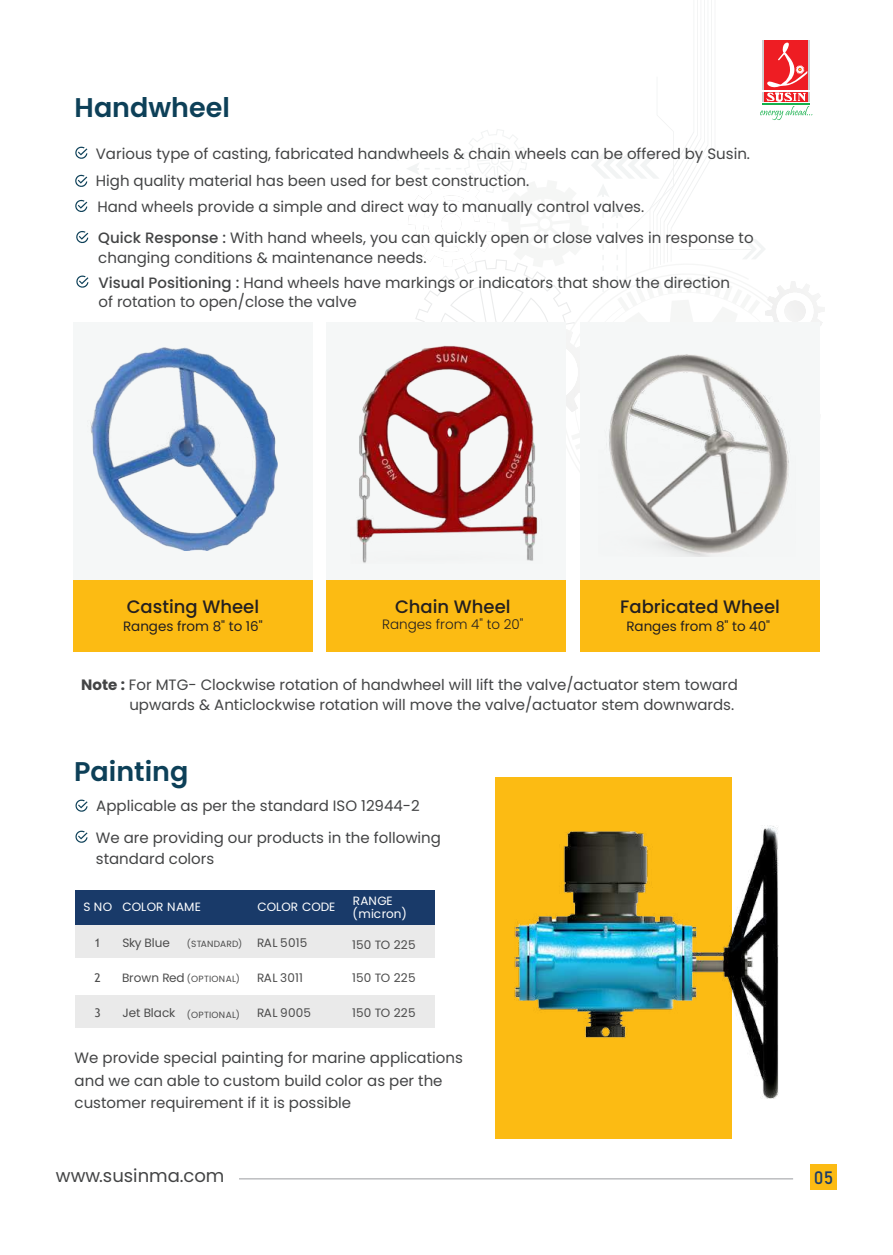
<style>
.page{position:relative;width:893px;height:1255px;background:#fff}
.page>*{position:absolute;margin:0;border:0;box-sizing:border-box;transform-origin:0 0}
.t1{font:600 27px "Poppins";color:#0d4058}
.t2{font:500 18px "Poppins";color:#231f20}
.t3{font:18px "Poppins";color:#434445}
.t4{font:17.7px "Bahnschrift";color:#193a69}
.t5{font:15px/19.5px "Poppins";color:#434445}
.t6{font:13.5px "Poppins";color:#231f20}
.t7{font:300 13.5px "Poppins";color:#231f20}
.t8{font:12px "Poppins";letter-spacing:.015em;color:#4c4c4c}
.t9{font:12px/13.2px "Poppins";letter-spacing:.005em;color:#fff}
.t10{font:12px "Trebuchet MS";color:#4c4c4c}
.t11{font:9px "Poppins";letter-spacing:.02em;color:#4c4c4c}
.s1{font-weight:500}
.s2{font-weight:700}
.s3{font-size:12px}
</style>
<div class="page">
<div style="left:495px;top:776px;width:237px;height:362px;background:#fcbb13"></div>
<svg style="left:386px;top:0;width:439px;height:412px"></svg>
<div style="left:73px;top:322px;width:239px;height:268px;background:#f5f7f7"></div>
<div style="left:327px;top:322px;width:239px;height:268px;background:#f5f7f7"></div>
<div style="left:580px;top:322px;width:240px;height:268px;background:#f5f7f7"></div>
<img style="left:515px;top:825px;width:263px;height:273px">
<hr style="left:239px;top:1177px;width:554px;height:2px;background:#bcbdc0">
<div style="left:811px;top:1164px;width:26px;height:26px;background:#fcbb13"></div>
<svg style="left:75px;top:146px;width:12px;height:13px"></svg>
<svg style="left:75px;top:174px;width:12px;height:13px"></svg>
<svg style="left:75px;top:199px;width:12px;height:13px"></svg>
<svg style="left:75px;top:799px;width:13px;height:13px"></svg>
<svg style="left:75px;top:830px;width:13px;height:13px"></svg>
<svg style="left:76px;top:231px;width:12px;height:12px"></svg>
<svg style="left:76px;top:275px;width:12px;height:13px"></svg>
<div style="left:73px;top:580px;width:239px;height:71px;background:#fcbb13"></div>
<div style="left:327px;top:580px;width:239px;height:71px;background:#fcbb13"></div>
<div style="left:580px;top:580px;width:240px;height:71px;background:#fcbb13"></div>
<img style="left:609px;top:354px;width:180px;height:202px">
<img style="left:90px;top:348px;width:187px;height:202px">
<div style="left:75px;top:924px;width:360px;height:33px;background:#eaeaea"></div>
<div style="left:75px;top:995px;width:360px;height:33px;background:#eaeaea"></div>
<div style="left:75px;top:890px;width:63px;height:34px;background:#193a69"></div>
<div style="left:131px;top:890px;width:167px;height:34px;background:#193a69"></div>
<div style="left:298px;top:890px;width:99px;height:34px;background:#193a69"></div>
<div style="left:345px;top:890px;width:90px;height:34px;background:#193a69"></div>
<img style="left:356px;top:345px;width:182px;height:218px">
<h1 class="t1" style="left:75px;top:92px;width:157px">Handwheel</h1>
<p class="t5" style="left:96px;top:140px;width:656px;line-height:26.5px">Various type of casting, fabricated handwheels &amp; chain wheels can be offered by Susin.<br>High quality material has been used for best construction.<br>Hand wheels provide a simple and direct way to manually control valves.</p>
<p class="t5" style="left:98px;top:228px;width:657px"><span class="s1">Quick Response :</span> With hand wheels, you can quickly open or close valves in response to changing conditions &amp; maintenance needs.</p>
<p class="t5" style="left:98px;top:273px;width:633px"><span class="s1">Visual Positioning :</span> Hand wheels have markings or indicators that show the direction of rotation to open/close the valve</p>
<p class="t2" style="left:127px;top:596px;width:134px">Casting Wheel</p>
<p class="t6" style="left:123px;top:618px;width:141px">Ranges from 8" to 16"</p>
<p class="t2" style="left:395px;top:596px;width:117px">Chain Wheel</p>
<p class="t7" style="left:382px;top:618px;width:143px">Ranges from 4" to 20"</p>
<p class="t2" style="left:620px;top:596px;width:161px">Fabricated Wheel</p>
<p class="t6" style="left:626px;top:618px;width:145px">Ranges from 8" to 40"</p>
<p class="t5" style="left:81px;top:675px;width:658px;text-align:right"><span class="s2">Note :</span> For MTG- Clockwise rotation of handwheel will lift the valve/actuator stem toward upwards &amp; Anticlockwise rotation will move the valve/actuator stem downwards.</p>
<h1 class="t1" style="left:74px;top:756px;width:116px">Painting</h1>
<p class="t5" style="left:96px;top:789px;width:347px;line-height:31.8px">Applicable as per the standard ISO 12944-2<br>We are providing our products in the following</p>
<p class="t5" style="left:96px;top:849px;width:120px">standard colors</p>
<p class="t9" style="left:353px;top:894px;width:56px">RANGE (micron)</p>
<p class="t8" style="left:352px;top:938px;width:65px">150 TO 225</p>
<p class="t8" style="left:352px;top:970px;width:65px">150 TO 225</p>
<p class="t8" style="left:352px;top:1006px;width:65px">150 TO 225</p>
<p class="t5" style="left:75px;top:1047px;width:390px;line-height:22.5px">We provide special painting for marine applications and we can able to custom build color as per the customer requirement if it is possible</p>
<p class="t9" style="left:83px;top:900px;width:119px">S NO COLOR NAME</p>
<p class="t9" style="left:257px;top:900px;width:79px">COLOR CODE</p>
<p class="t10" style="left:95px;top:936px;width:8px">1</p>
<p class="t8" style="left:257px;top:935px;width:52px">RAL 5015</p>
<p class="t10" style="left:95px;top:970px;width:8px">2</p>
<p class="t8" style="left:257px;top:970px;width:47px">RAL 3011</p>
<p class="t10" style="left:95px;top:1005px;width:8px">3</p>
<p class="t8" style="left:122px;top:935px;width:49px">Sky Blue</p>
<p class="t11" style="left:187px;top:938px;width:57px">(STANDARD)</p>
<p class="t11" style="left:122px;top:973px;width:119px"><span class="s3">Brown Red</span> (OPTIONAL)</p>
<p class="t11" style="left:123px;top:1009px;width:119px"><span class="s3">Jet Black</span> (OPTIONAL)</p>
<p class="t8" style="left:257px;top:1005px;width:55px">RAL 9005</p>
<p class="t3" style="left:56px;top:1165px;width:170px">www.susinma.com</p>
<p class="t4" style="left:814px;top:1169px;width:21px">05</p>
</div>
